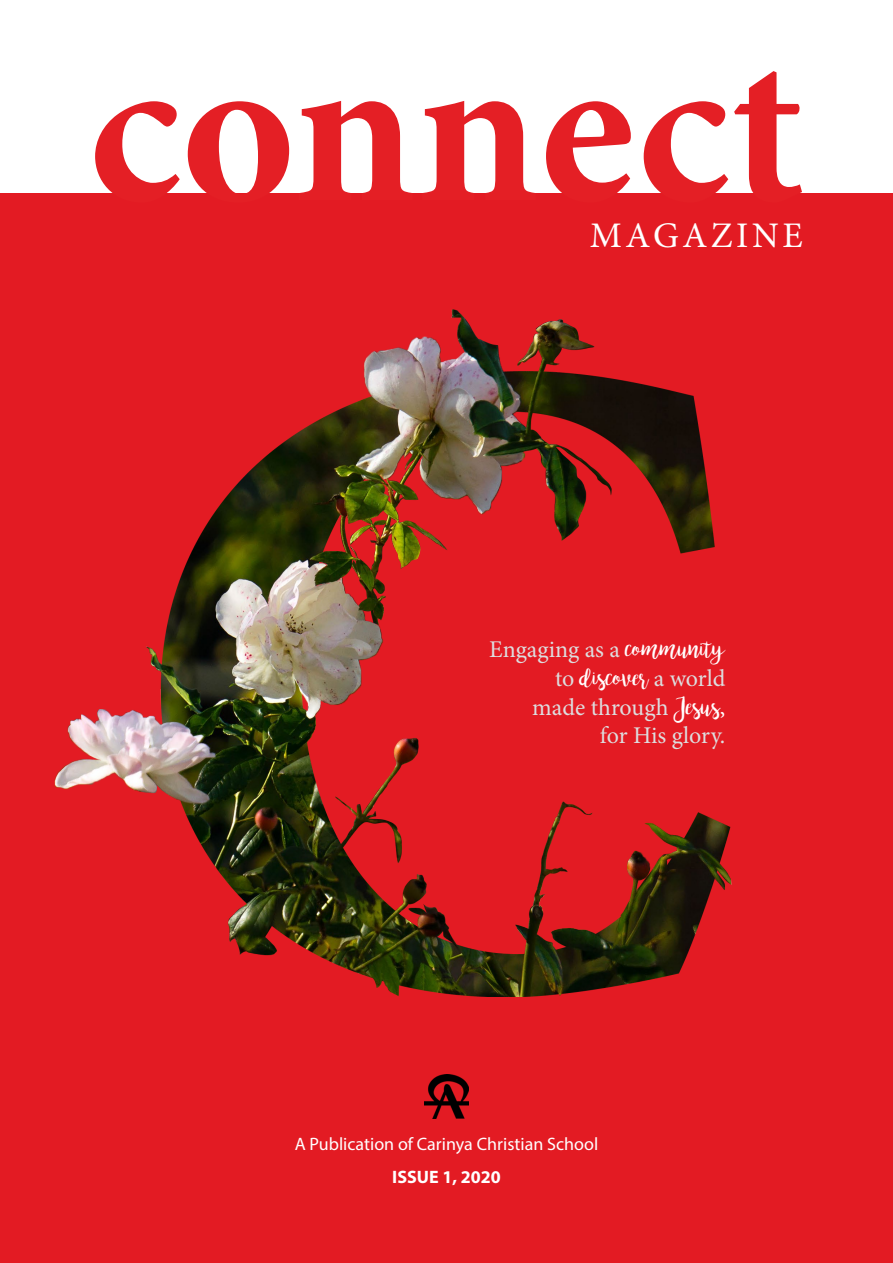
<style>
.page{position:relative;width:893px;height:1263px;background:#fff}
.page>*{position:absolute;margin:0;border:0;box-sizing:border-box;transform-origin:0 0}
.t1{font:700 217.5px "Minion Pro";color:#e41f25}
.t2{font:36px "Minion Pro";letter-spacing:.1em;color:#fff}
.t3{font:24px "Minion Pro";letter-spacing:-.005em;color:#ddddde}
.t4{font:18px "Myriad Pro";color:#fff}
.t5{font:700 18px "Myriad Pro";color:#fff}
.s1{font-family:"bromello";color:#fff}
.s2{color:#fff}
</style>
<div class="page">
<div style="left:0;top:193px;width:893px;height:1070px;background:#e31b23"></div>
<img style="left:424px;top:1074px;width:45px;height:44px">
<img style="left:54px;top:310px;width:678px;height:686px">
<p class="t1" style="left:89px;top:-23px;width:717px">connect</p>
<p class="t2" style="left:590px;top:212px;width:214px">MAGAZINE</p>
<p class="t3" style="left:489px;top:633px;width:238px">Engaging as a <span class="s1">community</span></p>
<p class="t3" style="left:555px;top:662px;width:172px">to <span class="s1">discover</span> a world</p>
<p class="t3" style="left:532px;top:691px;width:195px">made through <span class="s1">Jesus</span><span class="s2">,</span></p>
<p class="t3" style="left:600px;top:720px;width:127px">for His glory.</p>
<p class="t4" style="left:295px;top:1133px;width:305px">A Publication of Carinya Christian School</p>
<p class="t5" style="left:392px;top:1166px;width:110px">ISSUE 1, 2020</p>
</div>
